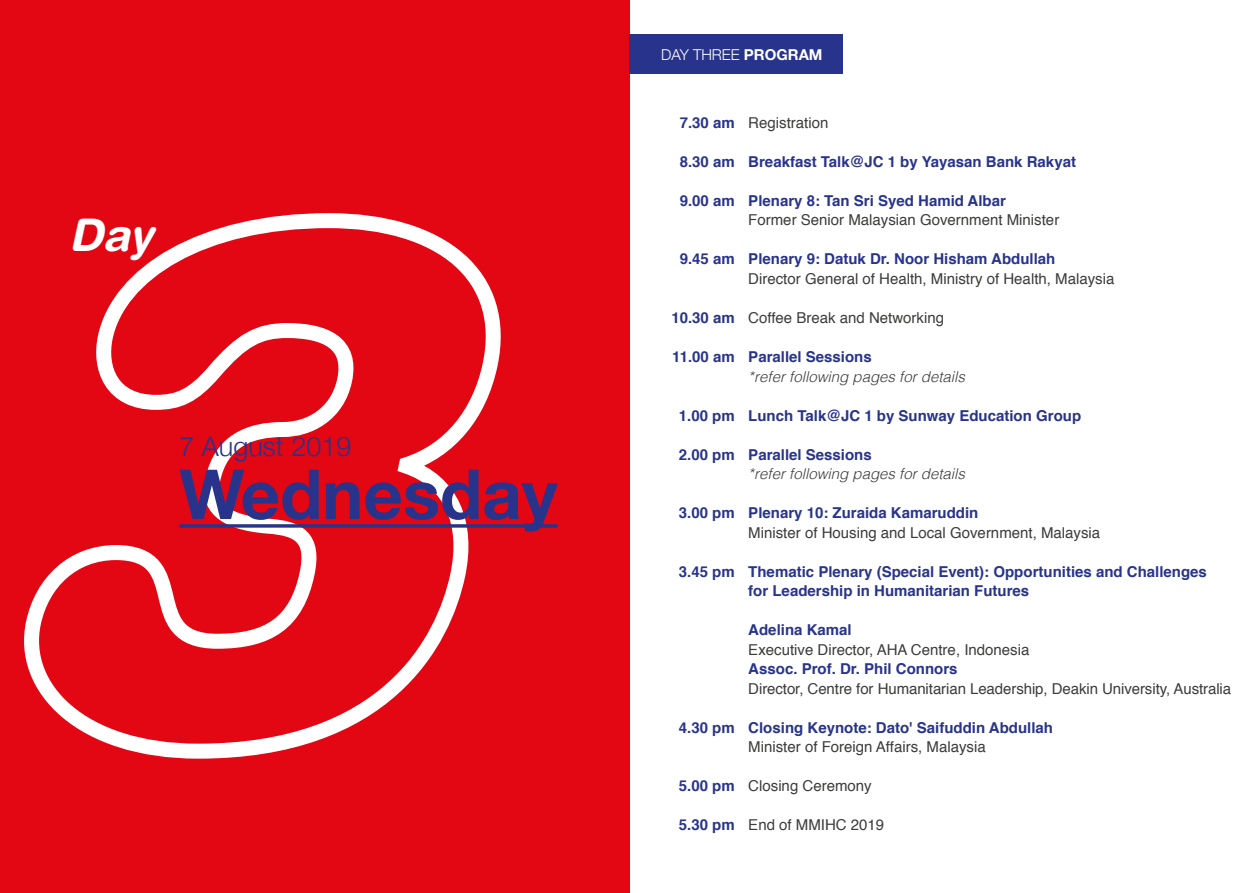
<style>
.page{position:relative;width:1259px;height:893px;background:#fff}
.page>*{position:absolute;margin:0;border:0;box-sizing:border-box;transform-origin:0 0}
.t1{font:700 69px "Helvetica Neue";color:#28348b}
.t2{font:italic 700 45px "Helvetica Rounded";color:#fff}
.t3{font:300 27px "Helvetica Neue";color:#28348b}
.t4{font:700 15px/19.5px "Helvetica";color:#28348b}
.t5{font:15px "Helvetica";color:#3c3c3b}
.t6{font:italic 300 15px "Helvetica";color:#3c3c3b}
.t7{font:300 15px "Helvetica Neue";color:#fff}
.s1{font-weight:700}
</style>
<div class="page">
<div style="left:0;top:0;width:629px;height:893px;background:#e30613"></div>
<svg style="left:24px;top:213px;width:477px;height:546px"></svg>
<svg style="left:179px;top:524px;width:378px;height:4px;background:#423481"></svg>
<div style="left:629px;top:34px;width:214px;height:39px;background:#28348b"></div>
<h2 class="t2" style="left:69px;top:208px;width:85px">Day</h2>
<h3 class="t3" style="left:179px;top:425px;width:174px">7 August 2019</h3>
<h1 class="t1" style="left:179px;top:440px;width:380px">Wednesday</h1>
<p class="t7" style="left:661px;top:42px;width:163px">DAY THREE <span class="s1">PROGRAM</span></p>
<p class="t4" style="left:680px;top:113px;width:57px">7.30 am</p>
<p class="t4" style="left:680px;top:152px;width:57px">8.30 am</p>
<p class="t4" style="left:680px;top:191px;width:57px">9.00 am</p>
<p class="t4" style="left:680px;top:250px;width:57px">9.45 am</p>
<p class="t4" style="left:671px;top:308px;width:65px">10.30 am</p>
<p class="t4" style="left:672px;top:347px;width:64px">11.00 am</p>
<p class="t4" style="left:679px;top:406px;width:57px">1.00 pm</p>
<p class="t4" style="left:679px;top:445px;width:57px">2.00 pm</p>
<p class="t4" style="left:679px;top:503px;width:57px">3.00 pm</p>
<p class="t4" style="left:679px;top:562px;width:57px">3.45 pm</p>
<p class="t4" style="left:679px;top:718px;width:57px">4.30 pm</p>
<p class="t4" style="left:679px;top:776px;width:57px">5.00 pm</p>
<p class="t4" style="left:679px;top:815px;width:57px">5.30 pm</p>
<p class="t5" style="left:748px;top:111px;width:82px">Registration</p>
<p class="t4" style="left:748px;top:152px;width:329px">Breakfast Talk@JC 1 by Yayasan Bank Rakyat</p>
<p class="t4" style="left:748px;top:191px;width:259px">Plenary 8: Tan Sri Syed Hamid Albar</p>
<p class="t5" style="left:748px;top:209px;width:312px">Former Senior Malaysian Government Minister</p>
<p class="t4" style="left:748px;top:250px;width:309px">Plenary 9: Datuk Dr. Noor Hisham Abdullah</p>
<p class="t5" style="left:748px;top:267px;width:367px">Director General of Health, Ministry of Health, Malaysia</p>
<p class="t5" style="left:748px;top:306px;width:197px">Coffee Break and Networking</p>
<p class="t4" style="left:748px;top:347px;width:125px">Parallel Sessions</p>
<p class="t6" style="left:748px;top:363px;width:218px">*refer following pages for details</p>
<p class="t4" style="left:748px;top:406px;width:334px">Lunch Talk@JC 1 by Sunway Education Group</p>
<p class="t4" style="left:748px;top:445px;width:125px">Parallel Sessions</p>
<p class="t6" style="left:748px;top:461px;width:218px">*refer following pages for details</p>
<p class="t4" style="left:748px;top:503px;width:232px">Plenary 10: Zuraida Kamaruddin</p>
<p class="t5" style="left:748px;top:521px;width:353px">Minister of Housing and Local Government, Malaysia</p>
<p class="t4" style="left:748px;top:562px;width:460px">Thematic Plenary (Special Event): Opportunities and Challenges for Leadership in Humanitarian Futures</p>
<p class="t4" style="left:748px;top:620px;width:105px">Adelina Kamal</p>
<p class="t5" style="left:748px;top:638px;width:282px">Executive Director, AHA Centre, Indonesia</p>
<p class="t4" style="left:748px;top:659px;width:211px">Assoc. Prof. Dr. Phil Connors</p>
<p class="t5" style="left:748px;top:677px;width:484px">Director, Centre for Humanitarian Leadership, Deakin University, Australia</p>
<p class="t4" style="left:748px;top:718px;width:306px">Closing Keynote: Dato' Saifuddin Abdullah</p>
<p class="t5" style="left:748px;top:735px;width:239px">Minister of Foreign Affairs, Malaysia</p>
<p class="t5" style="left:748px;top:774px;width:125px">Closing Ceremony</p>
<p class="t5" style="left:748px;top:813px;width:137px">End of MMIHC 2019</p>
</div>
